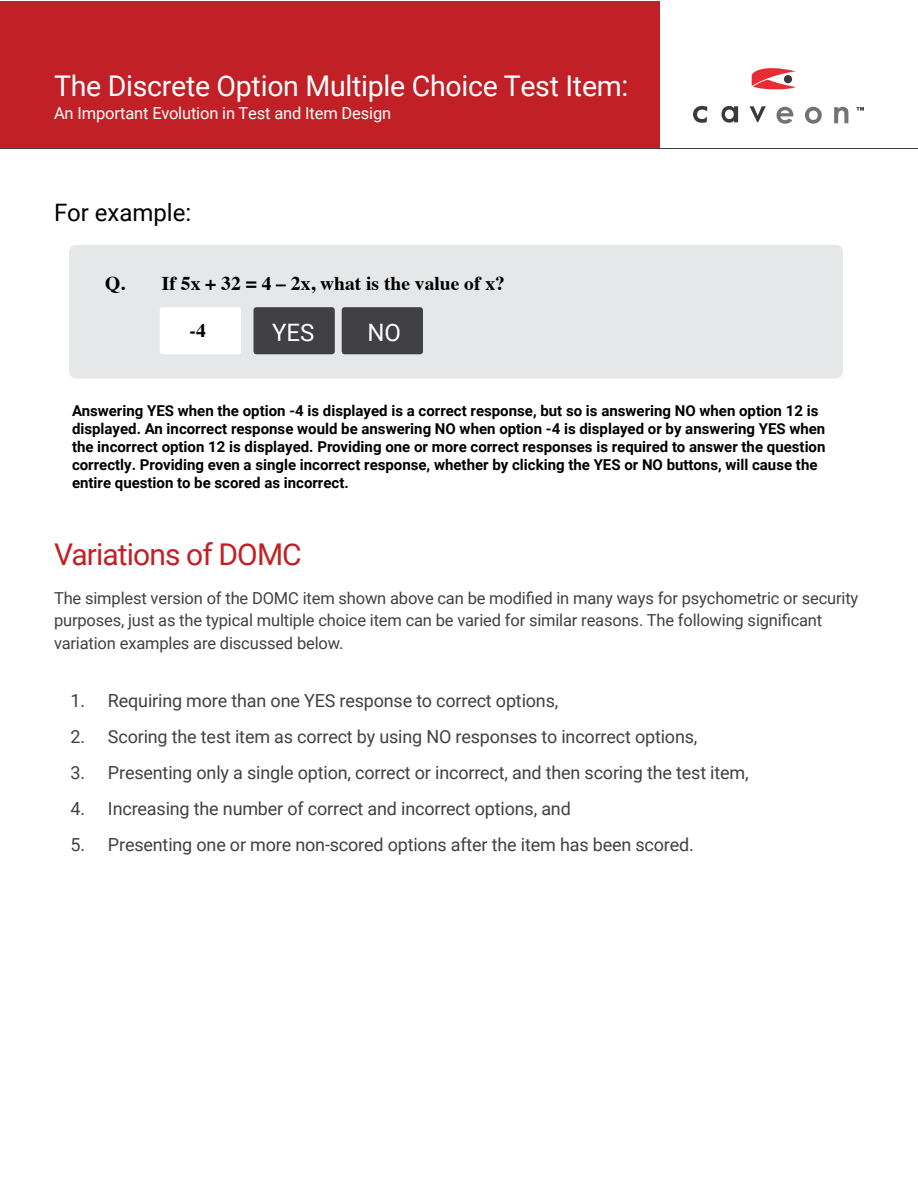
<style>
.page{position:relative;width:918px;height:1188px;background:#fff}
.page>*{position:absolute;margin:0;border:0;box-sizing:border-box;transform-origin:0 0}
.t1{font:30px "Roboto";letter-spacing:-.03em;color:#c02026}
.t2{font:28.5px "Roboto";letter-spacing:-.01em;color:#fff}
.t3{font:24px "Roboto";color:#000}
.t4{font:24px "Roboto";color:#fff}
.t5{font:700 19.5px "Times";color:#000}
.t6{font:18px "Roboto";letter-spacing:-.01em;color:#414042}
.t7{font:16.5px/22.5px "Roboto";letter-spacing:-.01em;color:#414042}
.t8{font:16.5px "Roboto";letter-spacing:-.01em;color:#fff}
.t9{font:700 15px/18px "Roboto";color:#000}
</style>
<div class="page">
<div style="left:1px;top:1px;width:659px;height:147px;background:#c02026"></div>
<svg style="left:693px;top:106px;width:73px;height:17px"></svg>
<svg style="left:777px;top:107px;width:71px;height:17px"></svg>
<svg style="left:856px;top:107px;width:8px;height:3px"></svg>
<svg style="left:752px;top:68px;width:44px;height:22px"></svg>
<div style="left:784px;top:75px;width:8px;height:8px;background:#3d3936;border-radius:50%"></div>
<hr style="left:0;top:148px;width:918px;height:1px;background:#414042">
<div style="left:69px;top:245px;width:774px;height:134px;background:#e6e7e8;border-radius:8px"></div>
<div style="left:160px;top:307px;width:81px;height:47px;background:#fff;border-radius:3px"></div>
<div style="left:254px;top:307px;width:81px;height:47px;background:#414042;border-radius:3px"></div>
<div style="left:342px;top:307px;width:81px;height:47px;background:#414042;border-radius:3px"></div>
<h2 class="t2" style="left:54px;top:66px;width:576px">The Discrete Option Multiple Choice Test Item:</h2>
<p class="t8" style="left:54px;top:102px;width:339px">An Important Evolution in Test and Item Design</p>
<h3 class="t3" style="left:54px;top:196px;width:139px">For example:</h3>
<h3 class="t5" style="left:105px;top:265px;width:401px">Q. If 5x + 32 = 4 – 2x, what is the value of x?</h3>
<h3 class="t5" style="left:190px;top:312px;width:18px">-4</h3>
<h3 class="t4" style="left:272px;top:316px;width:44px">YES</h3>
<h3 class="t4" style="left:367px;top:316px;width:35px">NO</h3>
<p class="t9" style="left:72px;top:401px;width:755px">Answering YES when the option -4 is displayed is a correct response, but so is answering NO when option 12 is displayed. An incorrect response would be answering NO when option -4 is displayed or by answering YES when the incorrect option 12 is displayed. Providing one or more correct responses is required to answer the question correctly. Providing even a single incorrect response, whether by clicking the YES or NO buttons, will cause the entire question to be scored as incorrect.</p>
<h1 class="t1" style="left:54px;top:533px;width:249px">Variations of DOMC</h1>
<p class="t7" style="left:54px;top:586px;width:806px">The simplest version of the DOMC item shown above can be modified in many ways for psychometric or security purposes, just as the typical multiple choice item can be varied for similar reasons. The following significant variation examples are discussed below.</p>
<p class="t6" style="left:70px;top:688px;width:489px">1. Requiring more than one YES response to correct options,</p>
<p class="t6" style="left:70px;top:724px;width:628px">2. Scoring the test item as correct by using NO responses to incorrect options,</p>
<p class="t6" style="left:70px;top:760px;width:680px">3. Presenting only a single option, correct or incorrect, and then scoring the test item,</p>
<p class="t6" style="left:70px;top:796px;width:502px">4. Increasing the number of correct and incorrect options, and</p>
<p class="t6" style="left:70px;top:832px;width:625px">5. Presenting one or more non-scored options after the item has been scored.</p>
</div>
